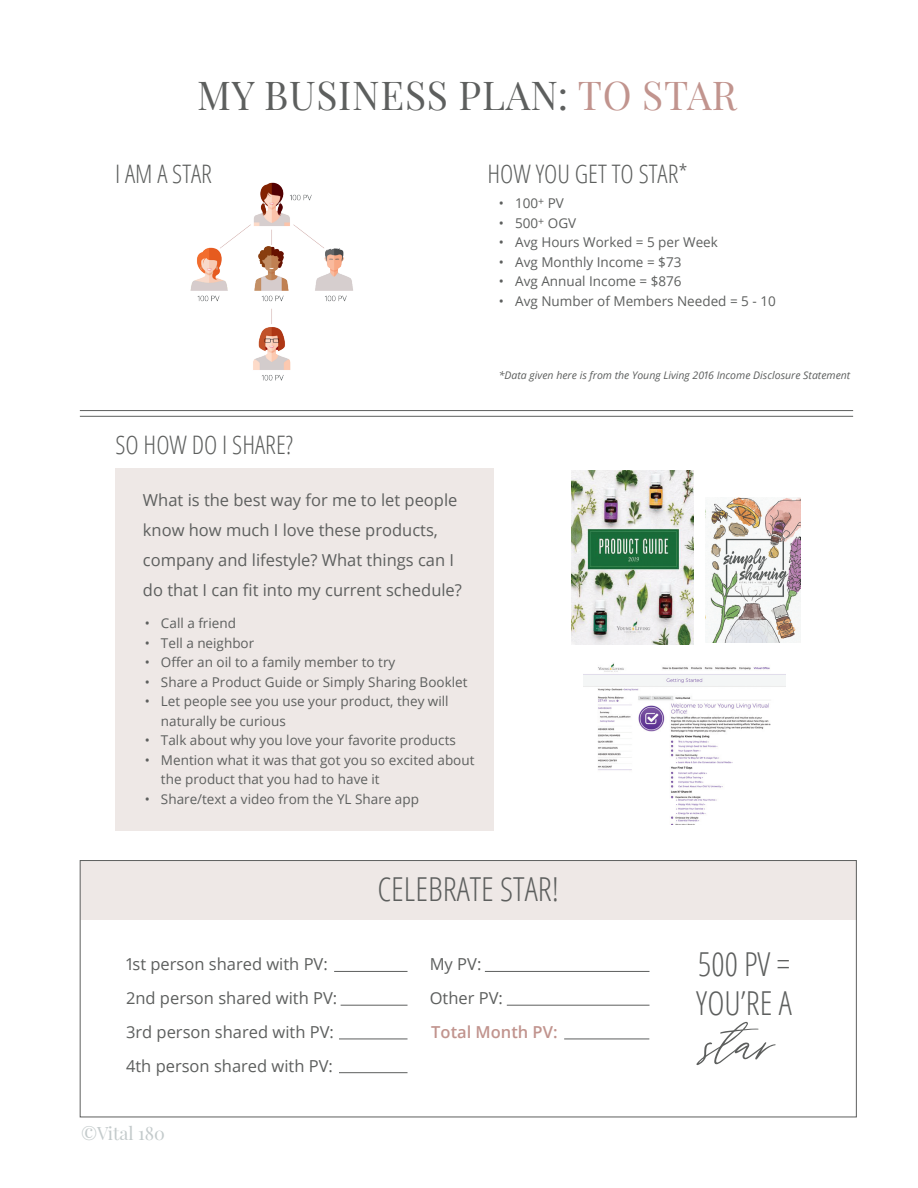
<style>
.page{position:relative;width:918px;height:1188px;background:#fff}
.page>*{position:absolute;margin:0;border:0;box-sizing:border-box;transform-origin:0 0}
.t1{font:73.35px "Tantinotes";color:#5d5f5e}
.t2{font:39px "Playfair Display";letter-spacing:.02em;color:#5d5f5e}
.t3{font:300 condensed 33px "Open Sans";color:#5d5f5e}
.t4{font:300 condensed 25.5px "Open Sans";color:#5d5f5e}
.Footer_-_Page_Number{font:18px "Playfair Display";color:#c3cacb}
.t5{font:16.5px/30px "Open Sans";color:#5d5f5e}
.t6{font:600 16.5px "Open Sans";color:#c1948e}
.t7{font:13.5px/19.5px "Open Sans";color:#5d5f5e}
.t8{font:italic 10.5px "Open Sans";color:#5d5f5e}
.s1{color:#c1948e}
</style>
<div class="page">
<div style="left:80px;top:861px;width:777px;height:59px;background:#eee8e6"></div>
<div style="left:116px;top:468px;width:378px;height:363px;background:#eee8e6"></div>
<hr style="left:334px;top:971px;width:74px;height:1px;background:#5d5f5e">
<hr style="left:485px;top:971px;width:165px;height:1px;background:#5d5f5e">
<hr style="left:507px;top:1005px;width:143px;height:1px;background:#5d5f5e">
<hr style="left:341px;top:1005px;width:67px;height:1px;background:#5d5f5e">
<hr style="left:339px;top:1039px;width:69px;height:1px;background:#5d5f5e">
<hr style="left:339px;top:1072px;width:69px;height:1px;background:#5d5f5e">
<hr style="left:564px;top:1039px;width:85px;height:1px;background:#5d5f5e">
<img style="left:190px;top:182px;width:163px;height:199px">
<img style="left:583px;top:663px;width:203px;height:162px">
<img style="left:572px;top:471px;width:122px;height:173px">
<img style="left:705px;top:498px;width:96px;height:145px">
<div style="left:80px;top:860px;width:777px;height:257px;border:1px solid #5d5f5e"></div>
<hr style="left:80px;top:416px;width:773px;height:1px;background:#5d5f5e">
<hr style="left:80px;top:410px;width:773px;height:1px;background:#5d5f5e">
<p class="t2" style="left:197px;top:65px;width:541px">MY BUSINESS PLAN: <span class="s1">TO STAR</span></p>
<p class="t4" style="left:115px;top:156px;width:99px">I AM A STAR</p>
<p class="t4" style="left:488px;top:156px;width:202px">HOW YOU GET TO STAR*</p>
<p class="t7" style="left:499px;top:193px;width:67px">• 100<sup>+</sup> PV</p>
<p class="t7" style="left:499px;top:213px;width:79px">• 500<sup>+</sup> OGV</p>
<p class="t7" style="left:499px;top:232px;width:220px">• Avg Hours Worked = 5 per Week</p>
<p class="t7" style="left:499px;top:252px;width:184px">• Avg Monthly Income = $73</p>
<p class="t7" style="left:499px;top:271px;width:184px">• Avg Annual Income = $876</p>
<p class="t7" style="left:499px;top:291px;width:278px">• Avg Number of Members Needed = 5 - 10</p>
<p class="t4" style="left:116px;top:427px;width:179px">SO HOW DO I SHARE?</p>
<p class="t5" style="left:143px;top:485px;width:320px">What is the best way for me to let people know how much I love these products, company and lifestyle? What things can I do that I can fit into my current schedule?</p>
<p class="t7" style="left:145px;top:613px;width:93px">• Call a friend</p>
<p class="t7" style="left:145px;top:633px;width:111px">• Tell a neighbor</p>
<p class="t7" style="left:145px;top:652px;width:252px">• Offer an oil to a family member to try</p>
<p class="t7" style="left:145px;top:672px;width:324px">• Share a Product Guide or Simply Sharing Booklet</p>
<p class="t7" style="left:161px;top:691px;width:289px;text-indent:-16px">• Let people see you use your product, they will naturally be curious</p>
<p class="t7" style="left:145px;top:730px;width:313px">• Talk about why you love your favorite products</p>
<p class="t7" style="left:161px;top:750px;width:315px;text-indent:-16px">• Mention what it was that got you so excited about the product that you had to have it</p>
<p class="t7" style="left:145px;top:789px;width:276px">• Share/text a video from the YL Share app</p>
<p class="t8" style="left:499px;top:368px;width:353px">*Data given here is from the Young Living 2016 Income Disclosure Statement</p>
<p class="t3" style="left:377px;top:867px;width:183px">CELEBRATE STAR!</p>
<p class="t5" style="left:126px;top:949px;width:203px">1st person shared with PV:</p>
<p class="t5" style="left:430px;top:949px;width:53px">My PV:</p>
<p class="t5" style="left:126px;top:983px;width:213px">2nd person shared with PV:</p>
<p class="t5" style="left:430px;top:983px;width:75px">Other PV:</p>
<p class="t5" style="left:126px;top:1017px;width:209px">3rd person shared with PV:</p>
<p class="t5" style="left:126px;top:1050px;width:209px">4th person shared with PV:</p>
<p class="t6" style="left:431px;top:1021px;width:128px">Total Month PV:</p>
<p class="Footer_-_Page_Number" style="left:81px;top:1119px;width:85px">©Vital 180</p>
<p class="t3" style="left:698px;top:941px;width:93px">500 PV =</p>
<p class="t3" style="left:696px;top:981px;width:97px">YOU’RE A</p>
<p class="t1" style="left:705px;top:1006px;width:75px">star</p>
</div>
